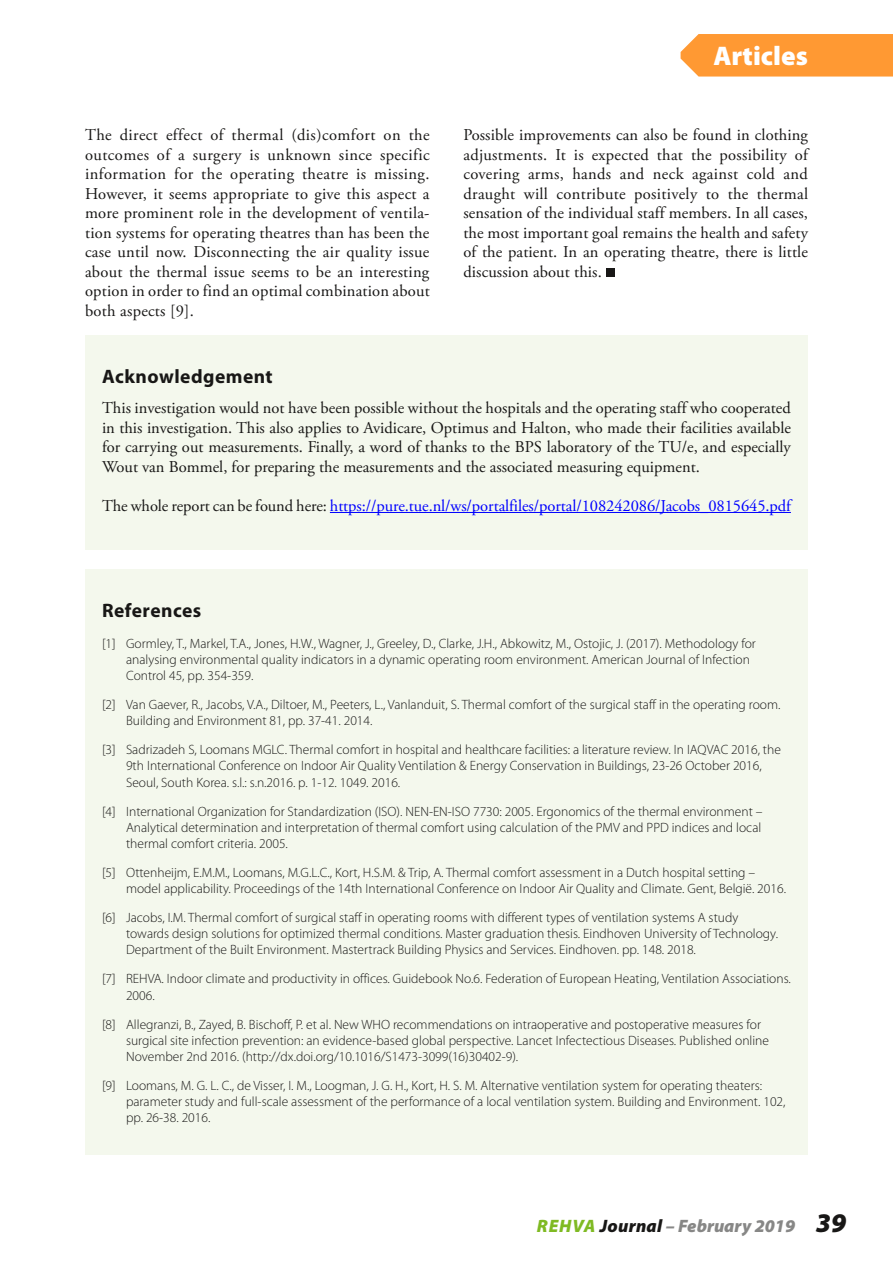
<style>
.page{position:relative;width:893px;height:1263px;background:#fff}
.page>*{position:absolute;margin:0;border:0;box-sizing:border-box;transform-origin:0 0}
.t1{font:900 27px "Myriad Pro";color:#fff}
.t2{font:700 19.5px "Myriad Pro";letter-spacing:.025em;color:#181716}
.t3{font:italic 900 18px "Myriad Pro";letter-spacing:.01em;color:#878786}
.t4{font:16.5px/19.5px "Adobe Garamond Pro";letter-spacing:.005em;color:#181716;text-align:justify}
.t5{font:16.5px "Adobe Garamond Pro";letter-spacing:-.005em;color:#00f}
.t6{font:300 13.5px/16.2px "Myriad Pro";color:#181716}
.s1{color:#181716}
.s2{color:#7fba23}
.s3{font-size:27px;color:#181716}
</style>
<div class="page">
<div style="left:606px;top:268px;width:8px;height:9px;background:#181716"></div>
<div style="left:85px;top:335px;width:723px;height:215px;background:#f4f8ed"></div>
<hr style="left:330px;top:512px;width:461px;height:1px;background:#00f">
<div style="left:85px;top:569px;width:723px;height:585px;background:#f4f8ed"></div>
<div style="left:681px;top:34px;width:212px;height:43px;background:#f93"></div>
<h1 class="t1" style="left:713px;top:37px;width:96px">Articles</h1>
<p class="t4" style="left:85px;top:126px;width:346px">The direct effect of thermal (dis)comfort on the outcomes of a surgery is unknown since specific information for the operating theatre is missing.<br>However, it seems appropriate to give this aspect a more prominent role in the development of ventila&shy;tion systems for operating theatres than has been the case until now. Disconnecting the air quality issue about the thermal issue seems to be an interesting option in order to find an optimal combination about both aspects [9].</p>
<p class="t4" style="left:463px;top:126px;width:346px">Possible improvements can also be found in clothing adjustments. It is expected that the possibility of covering arms, hands and neck against cold and draught will contribute positively to the thermal sensation of the individual staff members. In all cases, the most important goal remains the health and safety of the patient. In an operating theatre, there is little discussion about this.</p>
<h2 class="t2" style="left:102px;top:364px;width:172px">Acknowledgement</h2>
<p class="t4" style="left:102px;top:399px;width:690px">This investigation would not have been possible without the hospitals and the operating staff who cooperated in this investigation. This also applies to Avidicare, Optimus and Halton, who made their facilities available for carrying out measurements. Finally, a word of thanks to the BPS laboratory of the TU/e, and especially Wout van Bommel, for preparing the measurements and the associated measuring equipment.</p>
<p class="t5" style="left:102px;top:496px;width:690px"><span class="s1">The whole report can be found here:</span> https://pure.tue.nl/ws/portalfiles/portal/108242086/Jacobs_0815645.pdf</p>
<h2 class="t2" style="left:102px;top:598px;width:101px">References</h2>
<p class="t6" style="left:126px;top:635px;width:631px;text-indent:-24px">[1] Gormley, T., Markel, T.A., Jones, H.W., Wagner, J., Greeley, D., Clarke, J.H., Abkowitz, M., Ostojic, J. (2017). Methodology for analysing environmental quality indicators in a dynamic operating room environment. American Journal of Infection<br>Control 45, pp. 354-359.</p>
<p class="t6" style="left:126px;top:696px;width:656px;text-indent:-24px">[2] Van Gaever, R., Jacobs, V.A., Diltoer, M., Peeters, L., Vanlanduit, S. Thermal comfort of the surgical staff in the operating room.<br>Building and Environment 81, pp. 37-41. 2014.</p>
<p class="t6" style="left:126px;top:741px;width:656px;text-indent:-24px">[3] Sadrizadeh S, Loomans MGLC. Thermal comfort in hospital and healthcare facilities: a literature review. In IAQVAC 2016, the<br>9th International Conference on Indoor Air Quality Ventilation &amp; Energy Conservation in Buildings, 23-26 October 2016,<br>Seoul, South Korea. s.l.: s.n.2016. p. 1-12. 1049. 2016.</p>
<p class="t6" style="left:126px;top:803px;width:638px;text-align:justify;text-indent:-24px">[4] International Organization for Standardization (ISO). NEN-EN-ISO 7730: 2005. Ergonomics of the thermal environment – Analytical determination and interpretation of thermal comfort using calculation of the PMV and PPD indices and local thermal comfort criteria. 2005.</p>
<p class="t6" style="left:126px;top:864px;width:661px;text-indent:-24px">[5] Ottenheijm, E.M.M., Loomans, M.G.L.C., Kort, H.S.M. &amp; Trip, A. Thermal comfort assessment in a Dutch hospital setting – model applicability. Proceedings of the 14th International Conference on Indoor Air Quality and Climate. Gent, België. 2016.</p>
<p class="t6" style="left:126px;top:909px;width:654px;text-indent:-24px">[6] Jacobs, I.M. Thermal comfort of surgical staff in operating rooms with different types of ventilation systems A study towards design solutions for optimized thermal conditions. Master graduation thesis. Eindhoven University of Technology.<br>Department of the Built Environment. Mastertrack Building Physics and Services. Eindhoven. pp. 148. 2018.</p>
<p class="t6" style="left:126px;top:971px;width:666px;text-indent:-24px">[7] REHVA. Indoor climate and productivity in offices. Guidebook No.6. Federation of European Heating, Ventilation Associations.<br>2006.</p>
<p class="t6" style="left:126px;top:1016px;width:644px;text-indent:-24px">[8] Allegranzi, B., Zayed, B. Bischoff, P. et al. New WHO recommendations on intraoperative and postoperative measures for surgical site infection prevention: an evidence-based global perspective. Lancet Infectectious Diseases. Published online<br>November 2nd 2016. (http://dx.doi.org/10.1016/S1473-3099(16)30402-9).</p>
<p class="t6" style="left:126px;top:1077px;width:661px;text-indent:-24px">[9] Loomans, M. G. L. C., de Visser, I. M., Loogman, J. G. H., Kort, H. S. M. Alternative ventilation system for operating theaters: parameter study and full-scale assessment of the performance of a local ventilation system. Building and Environment. 102, pp. 26-38. 2016.</p>
<h3 class="t3" style="left:537px;top:1214px;width:311px"><span class="s2">REHVA</span> <span class="s1">Journal</span> – February 2019 <span class="s3">39</span></h3>
</div>
